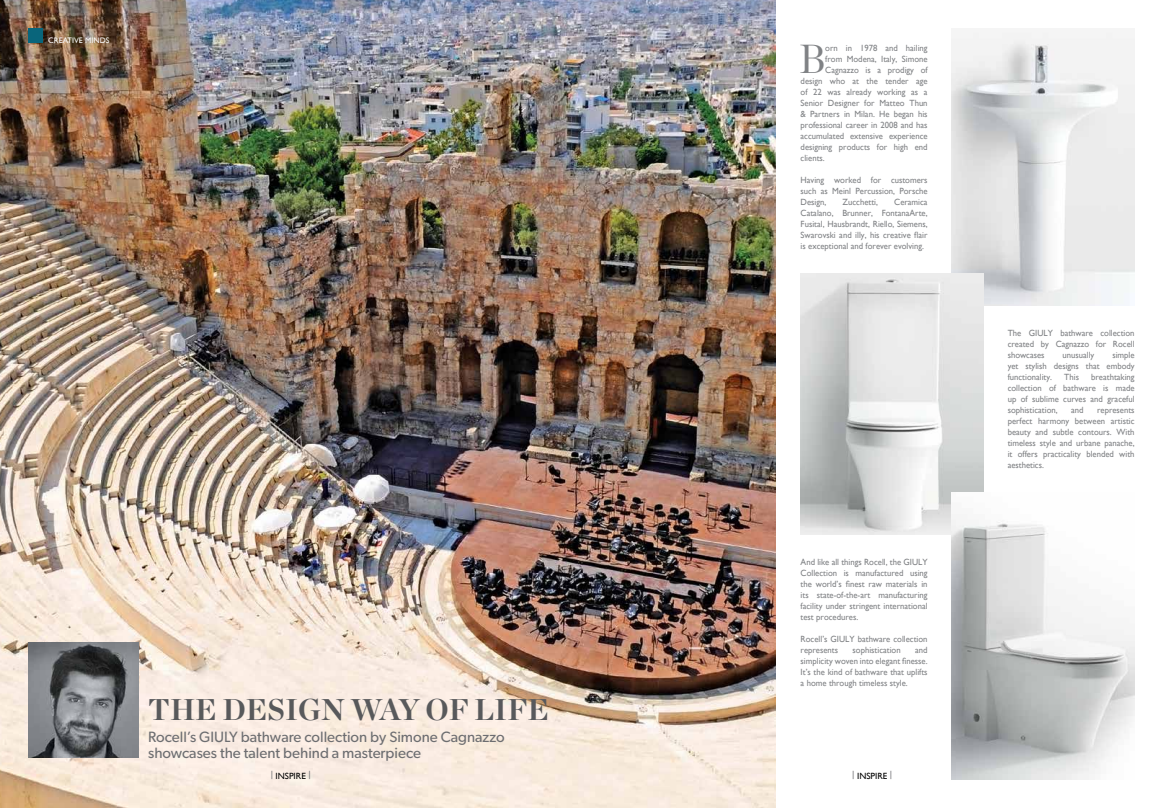
<style>
.page{position:relative;width:1163px;height:808px;background:#fff}
.page>*{position:absolute;margin:0;border:0;box-sizing:border-box;transform-origin:0 0}
.t1{font:40.6px "Chronicle Display";color:#808285;scale:.96 1}
.t2{font:700 30px "Chronicle Display";color:#58595b}
.t3{font:15px/16px "Gibson";color:#6d6e71}
.t4{font:9px/11px "Gill Sans";color:#808285;text-align:justify;scale:.96 1}
.t5{font:9px "Gill Sans";color:#000}
.t6{font:8px "Gill Sans";color:#fff}
</style>
<div class="page">
<img style="left:0;top:0;width:775px;height:808px">
<div style="left:28px;top:28px;width:15px;height:15px;background:#09657b"></div>
<img style="left:28px;top:642px;width:111px;height:115px">
<img style="left:951px;top:32px;width:183px;height:273px">
<img style="left:800px;top:274px;width:183px;height:260px">
<img style="left:951px;top:493px;width:183px;height:287px">
<p class="t6" style="left:48px;top:35px;width:63px">CREATIVE MINDS</p>
<h1 class="t1" style="left:799px;top:28px;width:29px">B</h1>
<p class="t4" style="left:825px;top:43px;width:108px">orn in 1978 and hailing</p>
<p class="t4" style="left:825px;top:54px;width:108px">from Modena, Italy, Simone</p>
<p class="t4" style="left:825px;top:65px;width:108px">Cagnazzo is a prodigy of</p>
<p class="t4" style="left:800px;top:76px;width:134px">design who at the tender age</p>
<p class="t4" style="left:800px;top:87px;width:134px">of 22 was already working as a</p>
<p class="t4" style="left:800px;top:98px;width:134px">Senior Designer for Matteo Thun</p>
<p class="t4" style="left:800px;top:109px;width:134px">&amp; Partners in Milan. He began his</p>
<p class="t4" style="left:800px;top:120px;width:134px">professional career in 2008 and has</p>
<p class="t4" style="left:800px;top:131px;width:134px">accumulated extensive experience</p>
<p class="t4" style="left:800px;top:142px;width:134px">designing products for high end</p>
<p class="t4" style="left:800px;top:153px;width:27px">clients.</p>
<p class="t4" style="left:800px;top:175px;width:134px">Having worked for customers such as Meinl Percussion, Porsche Design,</p>
<p class="t4" style="left:800px;top:197px;width:134px;text-indent:94px">Ceramica Catalano, Brunner, FontanaArte, Fusital, Hausbrandt, Riello, Siemens, Swarovski and illy, his creative flair is exceptional and forever evolving.</p>
<p class="t4" style="left:842px;top:197px;width:38px">Zucchetti,</p>
<h2 class="t2" style="left:148px;top:685px;width:402px">THE DESIGN WAY OF LIFE</h2>
<h3 class="t3" style="left:148px;top:728px;width:358px">Rocell’s GIULY bathware collection by Simone Cagnazzo showcases the talent behind a masterpiece</h3>
<p class="t4" style="left:800px;top:556px;width:134px">And like all things Rocell, the GIULY Collection is manufactured using the world’s finest raw materials in its state-of-the-art manufacturing facility under stringent international test procedures.</p>
<p class="t4" style="left:800px;top:633px;width:134px">Rocell’s GIULY bathware collection represents</p>
<p class="t4" style="left:800px;top:644px;width:134px;text-indent:115px">and simplicity woven into elegant finesse.<br>It’s the kind of bathware that uplifts a home through timeless style.</p>
<p class="t4" style="left:852px;top:644px;width:52px">sophistication</p>
<p class="t5" style="left:271px;top:771px;width:41px"><sup>|</sup> INSPIRE <sup>|</sup></p>
<p class="t5" style="left:852px;top:771px;width:41px"><sup>|</sup> INSPIRE <sup>|</sup></p>
<p class="t4" style="left:1007px;top:327px;width:134px">The GIULY bathware collection created by Cagnazzo for Rocell showcases</p>
<p class="t4" style="left:1007px;top:349px;width:134px;text-indent:105px">simple yet stylish designs that embody functionality.</p>
<p class="t4" style="left:1062px;top:349px;width:35px">unusually</p>
<p class="t4" style="left:1064px;top:371px;width:17px">This</p>
<p class="t4" style="left:1007px;top:371px;width:134px;text-indent:83px">breathtaking collection of bathware is made up of sublime curves and graceful sophistication,</p>
<p class="t4" style="left:1070px;top:404px;width:14px">and</p>
<p class="t4" style="left:1007px;top:404px;width:134px;text-indent:89px">represents perfect harmony between artistic beauty and subtle contours. With timeless style and urbane panache, it offers practicality blended with aesthetics.</p>
</div>
